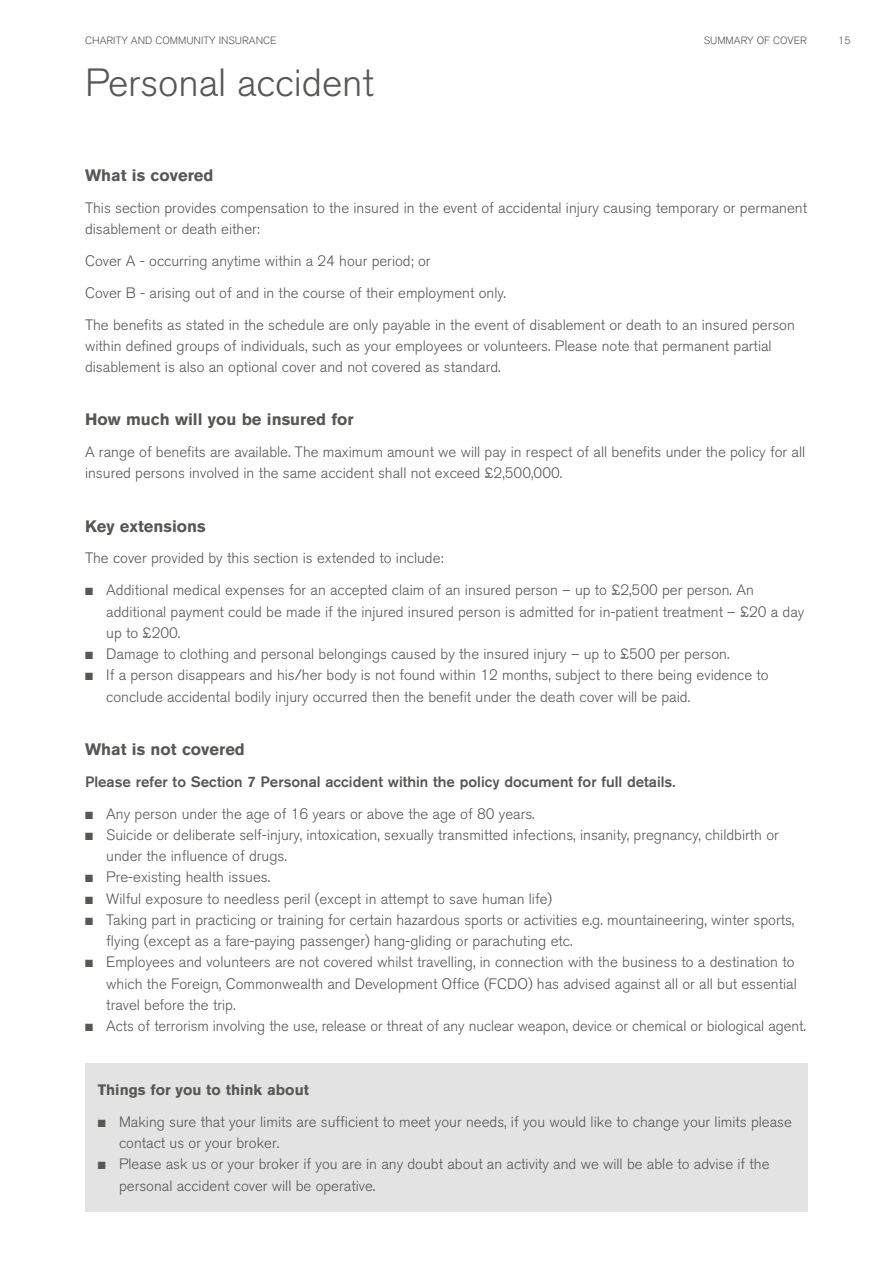
<style>
.page{position:relative;width:893px;height:1263px;background:#fff}
.page>*{position:absolute;margin:0;border:0;box-sizing:border-box;transform-origin:0 0}
.t1{font:300 39px "Akzidenz Grotesk BQ";color:#575756}
.t2{font:700 16.5px "Akzidenz Grotesk BQ";color:#575756}
.t3{font:300 15px/21.3px "Akzidenz Grotesk BQ";color:#575756}
.t4{font:500 15px "Akzidenz Grotesk BQ";color:#575756}
.t5{font:700 15px "Akzidenz Grotesk BQ";color:#575756}
.t6{font:300 10.5px "Akzidenz Grotesk BQ";color:#575756}
</style>
<div class="page">
<div style="left:85px;top:1063px;width:723px;height:149px;background:#e3e3e3"></div>
<p class="t6" style="left:85px;top:34px;width:193px">CHARITY AND COMMUNITY INSURANCE</p>
<p class="t6" style="left:704px;top:34px;width:105px">SUMMARY OF COVER</p>
<p class="t6" style="left:838px;top:34px;width:14px">15</p>
<h1 class="t1" style="left:85px;top:60px;width:290px">Personal accident</h1>
<p class="t2" style="left:85px;top:165px;width:130px">What is covered</p>
<p class="t3" style="left:85px;top:197px;width:723px">This section provides compensation to the insured in the event of accidental injury causing temporary or permanent disablement or death either:</p>
<p class="t3" style="left:85px;top:245px;width:711px;line-height:32px">Cover A - occurring anytime within a 24 hour period; or<br>Cover B - arising out of and in the course of their employment only.<br>The benefits as stated in the schedule are only payable in the event of disablement or death to an insured person</p>
<p class="t3" style="left:85px;top:335px;width:688px">within defined groups of individuals, such as your employees or volunteers. Please note that permanent partial disablement is also an optional cover and not covered as standard.</p>
<p class="t2" style="left:85px;top:410px;width:270px">How much will you be insured for</p>
<p class="t3" style="left:85px;top:442px;width:722px">A range of benefits are available. The maximum amount we will pay in respect of all benefits under the policy for all insured persons involved in the same accident shall not exceed £2,500,000.</p>
<p class="t2" style="left:85px;top:516px;width:122px">Key extensions</p>
<p class="t3" style="left:85px;top:548px;width:360px">The cover provided by this section is extended to include:</p>
<p class="t3" style="left:106px;top:580px;width:700px;text-indent:-21px">■ Additional medical expenses for an accepted claim of an insured person – up to £2,500 per person. An additional payment could be made if the injured insured person is admitted for in-patient treatment – £20 a day up to £200.</p>
<p class="t3" style="left:85px;top:644px;width:646px">■ Damage to clothing and personal belongings caused by the insured injury – up to £500 per person.</p>
<p class="t3" style="left:106px;top:665px;width:664px;text-indent:-21px">■ If a person disappears and his/her body is not found within 12 months, subject to there being evidence to conclude accidental bodily injury occurred then the benefit under the death cover will be paid.</p>
<p class="t2" style="left:85px;top:739px;width:161px">What is not covered</p>
<p class="t4" style="left:85px;top:772px;width:592px">Please refer to Section 7 Personal accident within the policy document for full details.</p>
<p class="t3" style="left:85px;top:803px;width:451px">■ Any person under the age of 16 years or above the age of 80 years.</p>
<p class="t3" style="left:106px;top:824px;width:674px;text-indent:-21px">■ Suicide or deliberate self-injury, intoxication, sexually transmitted infections, insanity, pregnancy, childbirth or under the influence of drugs.</p>
<p class="t3" style="left:85px;top:867px;width:187px">■ Pre-existing health issues.</p>
<p class="t3" style="left:85px;top:888px;width:469px">■ Wilful exposure to needless peril (except in attempt to save human life)</p>
<p class="t3" style="left:106px;top:909px;width:690px;text-indent:-21px">■ Taking part in practicing or training for certain hazardous sports or activities e.g. mountaineering, winter sports, flying (except as a fare-paying passenger) hang-gliding or parachuting etc.</p>
<p class="t3" style="left:106px;top:952px;width:692px;text-indent:-21px">■ Employees and volunteers are not covered whilst travelling, in connection with the business to a destination to which the Foreign, Commonwealth and Development Office (FCDO) has advised against all or all but essential travel before the trip.</p>
<p class="t3" style="left:85px;top:1016px;width:722px">■ Acts of terrorism involving the use, release or threat of any nuclear weapon, device or chemical or biological agent.</p>
<p class="t5" style="left:98px;top:1081px;width:213px">Things for you to think about</p>
<p class="t3" style="left:119px;top:1111px;width:674px;text-indent:-21px">■ Making sure that your limits are sufficient to meet your needs, if you would like to change your limits please contact us or your broker.</p>
<p class="t3" style="left:119px;top:1154px;width:652px;text-indent:-21px">■ Please ask us or your broker if you are in any doubt about an activity and we will be able to advise if the personal accident cover will be operative.</p>
</div>
